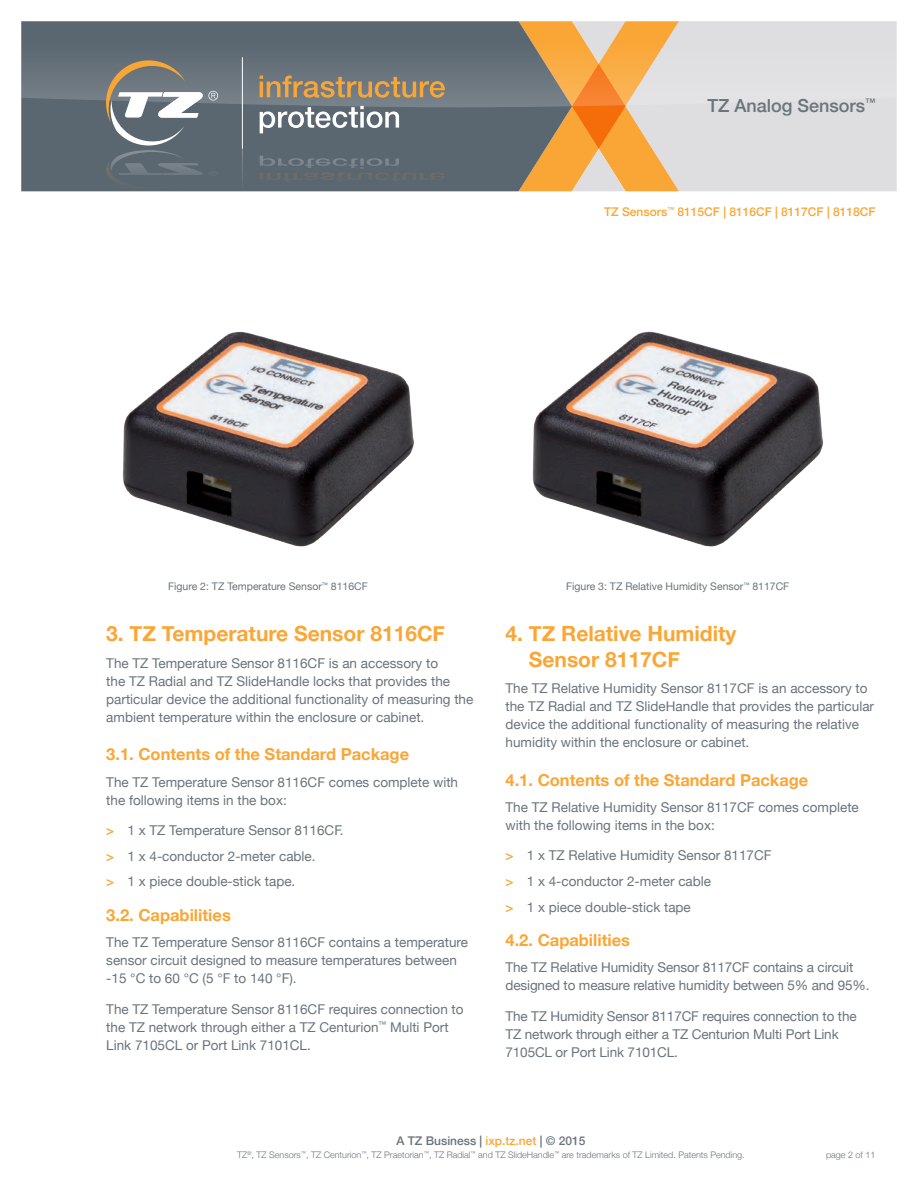
<style>
.page{position:relative;width:918px;height:1188px;background:#fff}
.page>*{position:absolute;margin:0;border:0;box-sizing:border-box;transform-origin:0 0}
.Main_Heading{font:700 21px/25.2px "Helvetica Neue";color:#faa636}
.t1{font:500 18px "Helvetica Neue";color:#6a747b}
.Sub_Heading{font:700 16.5px "Helvetica Neue";color:#faa636}
.body_copy{font:13.5px/18px "Helvetica Neue";color:#69747c}
.t2{font:13.5px "Helvetica Neue";color:#6a747b}
.t3{font:500 12px "Helvetica Neue";color:#faa636}
.t4{font:500 12px "Helvetica Neue";color:#6a747b}
.diagram_notation{font:10.5px "Helvetica Neue";color:#69747c}
.t5{font:300 9px "Helvetica Neue";color:#6a747b}
.s1{font-weight:500;color:#faa636}
.s2{color:#faa636}
</style>
<div class="page">
<div style="left:21px;top:107px;width:498px;height:84px;background:#5a6670"></div>
<div style="left:679px;top:107px;width:218px;height:84px;background:#dedee1"></div>
<svg style="left:21px;top:21px;width:876px;height:86px;background:#90979e"></svg>
<hr style="left:242px;top:57px;width:1px;height:92px;background:#fff">
<svg style="left:260px;top:76px;width:185px;height:22px;background:#a08966"></svg>
<svg style="left:260px;top:106px;width:139px;height:27px"></svg>
<svg style="left:519px;top:21px;width:160px;height:170px;background:#d9a86c"></svg>
<hr style="left:242px;top:149px;width:1px;height:42px;background:#fff">
<svg style="left:106px;top:60px;width:112px;height:130px;background:#797f83"></svg>
<svg style="left:260px;top:156px;width:185px;height:27px;background:#5f6a72"></svg>
<img style="left:123px;top:331px;width:291px;height:216px">
<img style="left:532px;top:331px;width:292px;height:216px">
<h2 class="t1" style="left:708px;top:91px;width:170px">TZ Analog Sensors<sup>™</sup></h2>
<p class="t3" style="left:604px;top:202px;width:273px">TZ Sensors<sup>™</sup> 8115CF | 8116CF | 8117CF | 8118CF</p>
<p class="diagram_notation" style="left:168px;top:579px;width:201px">Figure 2: TZ Temperature Sensor<sup>™</sup> 8116CF</p>
<p class="diagram_notation" style="left:566px;top:579px;width:225px">Figure 3: TZ Relative Humidity Sensor<sup>™</sup> 8117CF</p>
<p class="Main_Heading" style="left:106px;top:622px;width:340px">3. TZ Temperature Sensor 8116CF</p>
<p class="body_copy" style="left:106px;top:655px;width:369px">The TZ Temperature Sensor 8116CF is an accessory to<br>the TZ Radial and TZ SlideHandle locks that provides the particular device the additional functionality of measuring the ambient temperature within the enclosure or cabinet.</p>
<p class="Sub_Heading" style="left:106px;top:742px;width:304px">3.1. Contents of the Standard Package</p>
<p class="body_copy" style="left:106px;top:774px;width:353px">The TZ Temperature Sensor 8116CF comes complete with the following items in the box:</p>
<p class="t2" style="left:106px;top:820px;width:239px"><span class="s1">&gt;</span> 1 x TZ Temperature Sensor 8116CF.</p>
<p class="t2" style="left:106px;top:846px;width:211px"><span class="s1">&gt;</span> 1 x 4-conductor 2-meter cable.</p>
<p class="t2" style="left:106px;top:872px;width:191px"><span class="s1">&gt;</span> 1 x piece double-stick tape.</p>
<p class="Sub_Heading" style="left:106px;top:902px;width:126px">3.2. Capabilities</p>
<p class="body_copy" style="left:106px;top:934px;width:363px">The TZ Temperature Sensor 8116CF contains a temperature sensor circuit designed to measure temperatures between -15 °C to 60 °C (5 °F to 140 °F).</p>
<p class="body_copy" style="left:106px;top:1001px;width:359px">The TZ Temperature Sensor 8116CF requires connection to the TZ network through either a TZ Centurion<sup>™</sup> Multi Port<br>Link 7105CL or Port Link 7101CL.</p>
<p class="Main_Heading" style="left:529px;top:622px;width:209px;text-indent:-23px">4. TZ Relative Humidity<br>Sensor 8117CF</p>
<p class="body_copy" style="left:506px;top:680px;width:370px">The TZ Relative Humidity Sensor 8117CF is an accessory to the TZ Radial and TZ SlideHandle that provides the particular device the additional functionality of measuring the relative humidity within the enclosure or cabinet.</p>
<p class="Sub_Heading" style="left:506px;top:767px;width:304px">4.1. Contents of the Standard Package</p>
<p class="body_copy" style="left:506px;top:799px;width:355px">The TZ Relative Humidity Sensor 8117CF comes complete with the following items in the box:</p>
<p class="t2" style="left:506px;top:846px;width:268px"><span class="s1">&gt;</span> 1 x TZ Relative Humidity Sensor 8117CF</p>
<p class="t2" style="left:506px;top:871px;width:207px"><span class="s1">&gt;</span> 1 x 4-conductor 2-meter cable</p>
<p class="t2" style="left:506px;top:897px;width:187px"><span class="s1">&gt;</span> 1 x piece double-stick tape</p>
<p class="Sub_Heading" style="left:506px;top:927px;width:126px">4.2. Capabilities</p>
<p class="body_copy" style="left:506px;top:959px;width:366px">The TZ Relative Humidity Sensor 8117CF contains a circuit designed to measure relative humidity between 5% and 95%.</p>
<p class="body_copy" style="left:506px;top:1008px;width:353px">The TZ Humidity Sensor 8117CF requires connection to the<br>TZ network through either a TZ Centurion Multi Port Link<br>7105CL or Port Link 7101CL.</p>
<p class="t4" style="left:396px;top:1131px;width:191px">A TZ Business | <span class="s2">ixp.tz.net</span> | © 2015</p>
<p class="t5" style="left:237px;top:1148px;width:509px">TZ<sup>®</sup>, TZ Sensors<sup>™</sup>, TZ Centurion<sup>™</sup>, TZ Praetorian<sup>™</sup>, TZ Radial<sup>™</sup> and TZ SlideHandle<sup>™</sup> are trademarks of TZ Limited. Patents Pending.</p>
<p class="t5" style="left:826px;top:1148px;width:51px">page 2 of 11</p>
</div>
